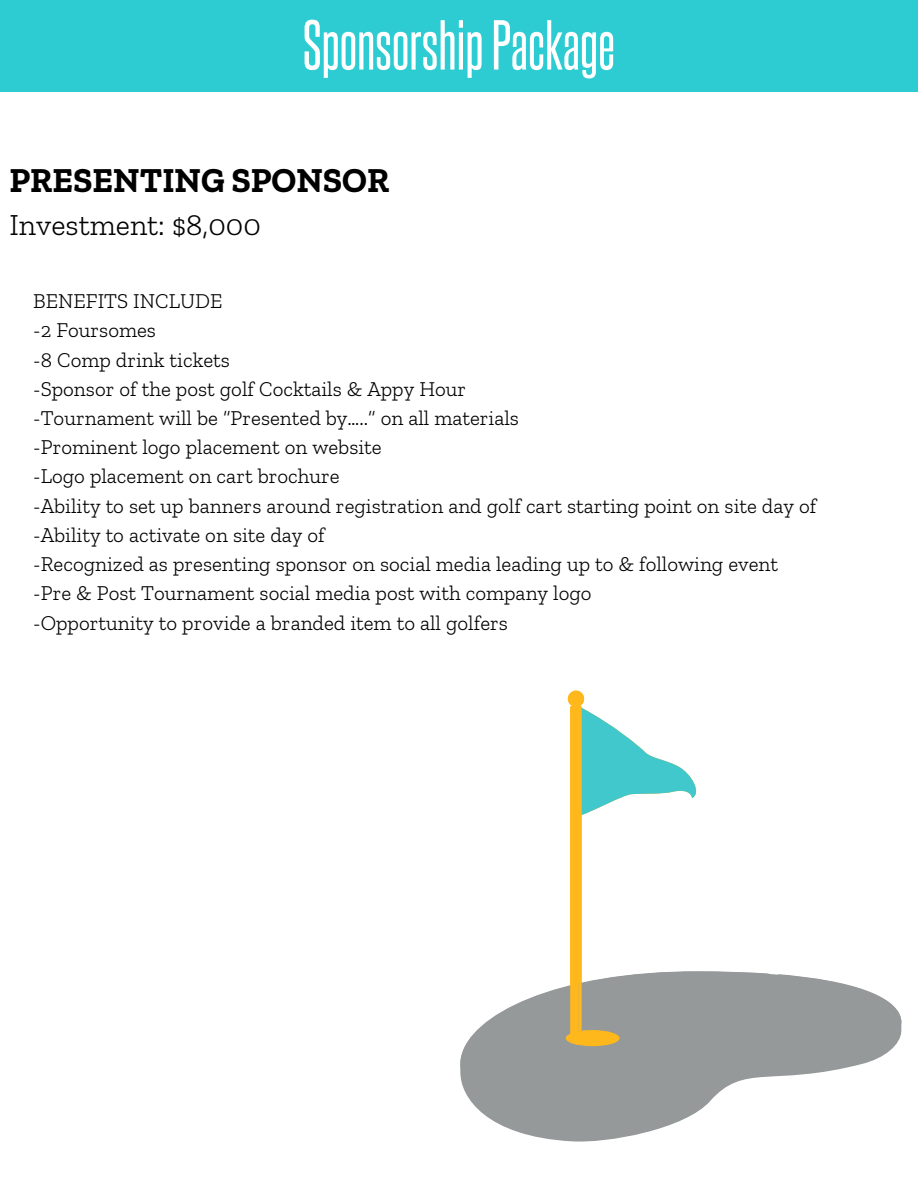
<style>
.page{position:relative;width:918px;height:1188px;background:#fff}
.page>*{position:absolute;margin:0;border:0;box-sizing:border-box;transform-origin:0 0}
.t1{font:60px "Aka Acid Steelfish";color:#fff}
.t2{font:700 34.8px "Zilla Slab";color:#000}
.t3{font:300 30.3px "Zilla Slab";color:#000}
.t4{font:300 21px "Zilla Slab";color:#000}
</style>
<div class="page">
<div style="left:0;top:0;width:918px;height:92px;background:#2dccd3"></div>
<svg style="left:533px;top:1136px;width:96px;height:6px"></svg>
<svg style="left:460px;top:971px;width:442px;height:165px;fill:#969999"></svg>
<svg style="left:566px;top:691px;width:136px;height:355px"></svg>
<h1 class="t1" style="left:303px;top:25px;width:314px">SponsorshipPackage</h1>
<p class="t2" style="left:9px;top:159px;width:381px">PRESENTING SPONSOR</p>
<p class="t3" style="left:9px;top:206px;width:253px">Investment: $8,000</p>
<h2 class="t4" style="left:33px;top:288px;width:191px">BENEFITS INCLUDE</h2>
<p class="t4" style="left:33px;top:318px;width:124px">-2 Foursomes</p>
<p class="t4" style="left:33px;top:347px;width:198px">-8 Comp drink tickets</p>
<p class="t4" style="left:33px;top:376px;width:435px">-Sponsor of the post golf Cocktails &amp; Appy Hour</p>
<p class="t4" style="left:33px;top:405px;width:487px">-Tournament will be “Presented by…..” on all materials</p>
<p class="t4" style="left:33px;top:434px;width:350px">-Prominent logo placement on website</p>
<p class="t4" style="left:33px;top:464px;width:308px">-Logo placement on cart brochure</p>
<p class="t4" style="left:33px;top:493px;width:785px">-Ability to set up banners around registration and golf cart starting point on site day of</p>
<p class="t4" style="left:33px;top:522px;width:293px">-Ability to activate on site day of</p>
<p class="t4" style="left:33px;top:551px;width:746px">-Recognized as presenting sponsor on social media leading up to &amp; following event</p>
<p class="t4" style="left:33px;top:581px;width:560px">-Pre &amp; Post Tournament social media post with company logo</p>
<p class="t4" style="left:33px;top:610px;width:476px">-Opportunity to provide a branded item to all golfers</p>
</div>
